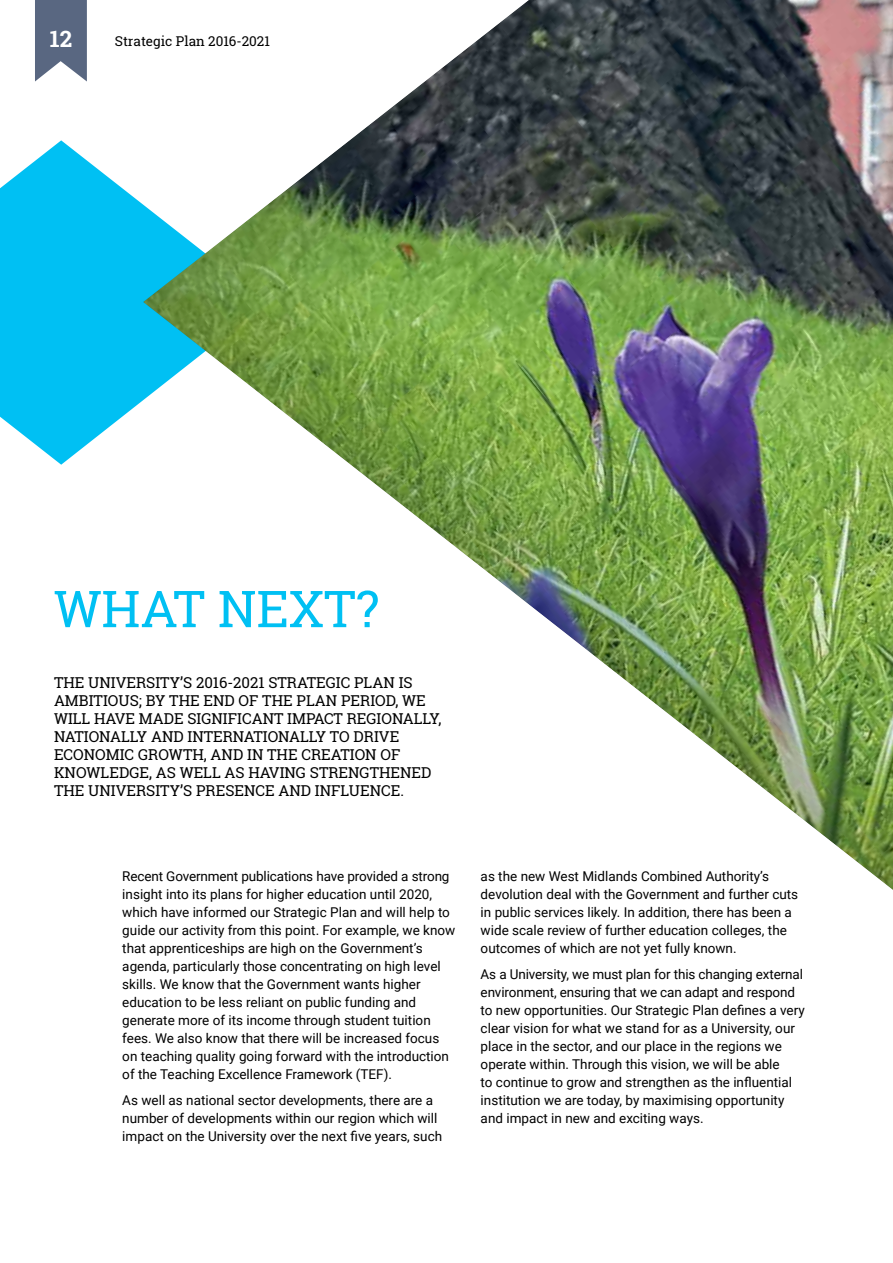
<style>
.page{position:relative;width:893px;height:1263px;background:#fff}
.page>*{position:absolute;margin:0;border:0;box-sizing:border-box;transform-origin:0 0}
.t1{font:50.85px "Roboto Slab";color:#00c0f3}
.t2{font:700 22.5px "Roboto Slab";color:#fff}
.t3{font:15px/18px "Roboto Slab";color:#000}
.t4{font:13.5px/18px "Roboto";color:#000}
.t5{font:13.5px "Roboto Slab";color:#000}
</style>
<div class="page">
<svg style="left:35px;top:0;width:52px;height:81px;background:#6d7990"></svg>
<svg style="left:0;top:140px;width:140px;height:325px;fill:#00c0f3"></svg>
<div style="left:140px;top:0;width:753px;height:1173px;background:#000;opacity:.28"></div>
<h2 class="t2" style="left:50px;top:23px;width:24px">12</h2>
<p class="t5" style="left:115px;top:31px;width:157px">Strategic Plan 2016-2021</p>
<h1 class="t1" style="left:54px;top:574px;width:327px">WHAT NEXT?</h1>
<p class="t3" style="left:54px;top:673px;width:389px">THE UNIVERSITY’S 2016-2021 STRATEGIC PLAN IS AMBITIOUS; BY THE END OF THE PLAN PERIOD, WE WILL HAVE MADE SIGNIFICANT IMPACT REGIONALLY, NATIONALLY AND INTERNATIONALLY TO DRIVE ECONOMIC GROWTH, AND IN THE CREATION OF KNOWLEDGE, AS WELL AS HAVING STRENGTHENED THE UNIVERSITY’S PRESENCE AND INFLUENCE.</p>
<p class="t4" style="left:122px;top:866px;width:334px">Recent Government publications have provided a strong insight into its plans for higher education until 2020, which have informed our Strategic Plan and will help to guide our activity from this point. For example, we know that apprenticeships are high on the Government’s agenda, particularly those concentrating on high level skills. We know that the Government wants higher education to be less reliant on public funding and generate more of its income through student tuition fees. We also know that there will be increased focus on teaching quality going forward with the introduction of the Teaching Excellence Framework (TEF).</p>
<p class="t4" style="left:122px;top:1091px;width:321px">As well as national sector developments, there are a number of developments within our region which will impact on the University over the next five years, such</p>
<p class="t4" style="left:481px;top:866px;width:319px">as the new West Midlands Combined Authority’s devolution deal with the Government and further cuts in public services likely. In addition, there has been a wide scale review of further education colleges, the outcomes of which are not yet fully known.</p>
<p class="t4" style="left:481px;top:965px;width:326px">As a University, we must plan for this changing external environment, ensuring that we can adapt and respond to new opportunities. Our Strategic Plan defines a very clear vision for what we stand for as a University, our place in the sector, and our place in the regions we operate within. Through this vision, we will be able<br>to continue to grow and strengthen as the influential institution we are today, by maximising opportunity and impact in new and exciting ways.</p>
</div>
